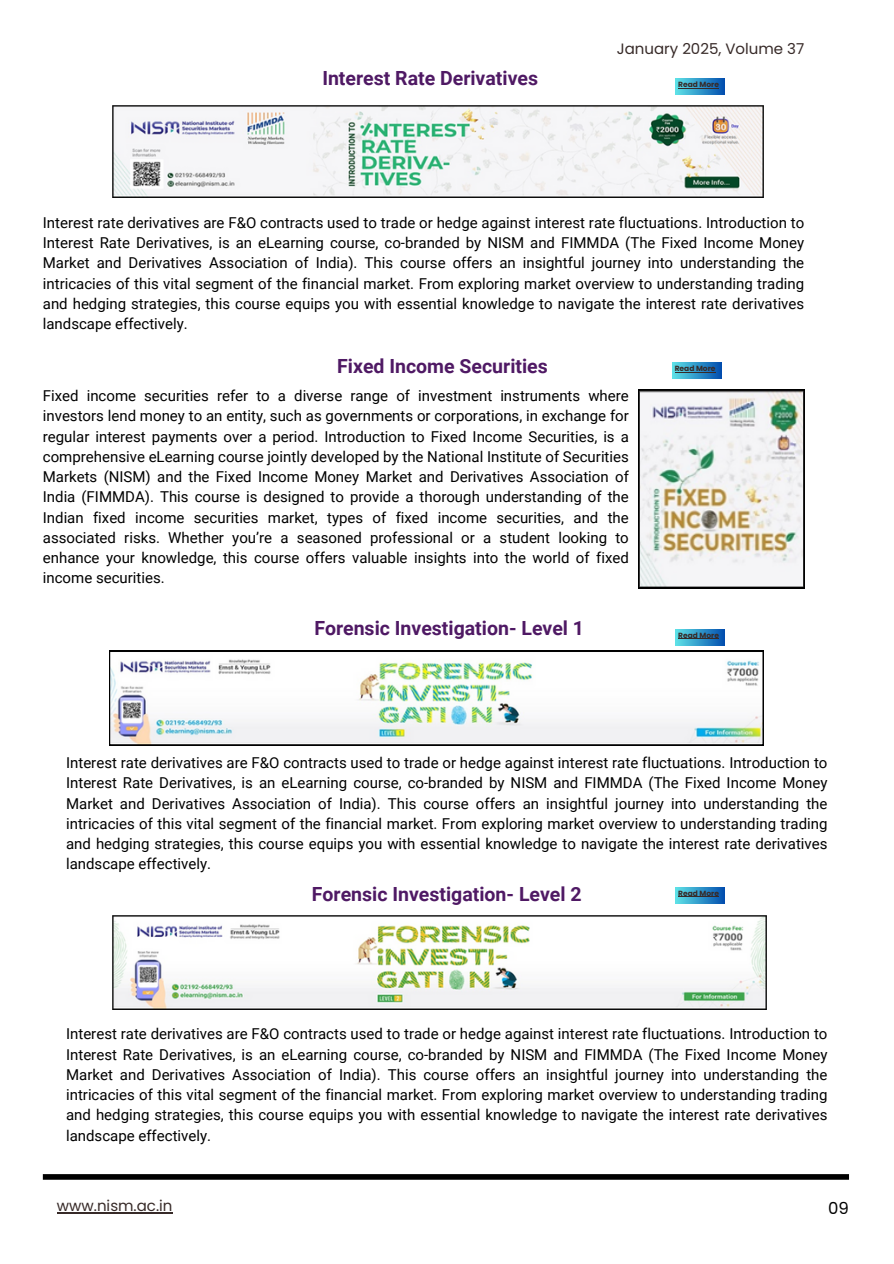
<style>
.page{position:relative;width:894px;height:1264px;background:#fff}
.page>*{position:absolute;margin:0;border:0;box-sizing:border-box;transform-origin:0 0}
.t1{font:700 19.5px "Roboto";color:#4f1964}
.t2{font:16.5px "Poppins";color:#000}
.t3{font:15px/20.2px "Roboto";color:#000;text-align:justify}
.t4{font:15px "Poppins";color:#372a28}
.t5{font:700 7.5px "Poppins";color:#372a28}
</style>
<div class="page">
<div style="left:43px;top:1174px;width:805px;height:5px;background:#000"></div>
<div style="left:675px;top:79px;width:49px;height:16px;background:linear-gradient(to right,#5fe3e7,#0451af)"></div>
<hr style="left:678px;top:88px;width:40px;height:1px;background:#372a28">
<div style="left:672px;top:363px;width:49px;height:16px;background:linear-gradient(to right,#5ee2e7,#034faf)"></div>
<hr style="left:674px;top:372px;width:41px;height:1px;background:#372a28">
<img style="left:112px;top:105px;width:651px;height:92px">
<svg style="left:638px;top:389px;width:165px;height:199px"></svg>
<img style="left:109px;top:651px;width:654px;height:94px">
<div style="left:675px;top:629px;width:49px;height:16px;background:linear-gradient(to right,#5fe3e7,#0451af)"></div>
<hr style="left:678px;top:638px;width:40px;height:1px;background:#372a28">
<img style="left:112px;top:915px;width:654px;height:94px">
<div style="left:675px;top:887px;width:49px;height:16px;background:linear-gradient(to right,#5fe3e7,#0451af)"></div>
<hr style="left:678px;top:896px;width:40px;height:1px;background:#372a28">
<hr style="left:57px;top:1212px;width:115px;height:1px;background:#372a28">
<h1 class="t1" style="left:322px;top:67px;width:217px">Interest Rate Derivatives</h1>
<h2 class="t4" style="left:616px;top:38px;width:189px">January 2025, Volume 37</h2>
<h2 class="t5" style="left:678px;top:79px;width:42px">Read More</h2>
<p class="t3" style="left:43px;top:213px;width:762px">Interest rate derivatives are F&amp;O contracts used to trade or hedge against interest rate fluctuations. Introduction to Interest Rate Derivatives, is an eLearning course, co-branded by NISM and FIMMDA (The Fixed Income Money Market and Derivatives Association of India). This course offers an insightful journey into understanding the intricacies of this vital segment of the financial market. From exploring market overview to understanding trading and hedging strategies, this course equips you with essential knowledge to navigate the interest rate derivatives landscape effectively.</p>
<h2 class="t1" style="left:337px;top:355px;width:212px">Fixed Income Securities</h2>
<p class="t3" style="left:43px;top:386px;width:587px">Fixed income securities refer to a diverse range of investment instruments where investors lend money to an entity, such as governments or corporations, in exchange for regular interest payments over a period. Introduction to Fixed Income Securities, is a comprehensive eLearning course jointly developed by the National Institute of Securities Markets (NISM) and the Fixed Income Money Market and Derivatives Association of India (FIMMDA). This course is designed to provide a thorough understanding of the Indian fixed income securities market, types of fixed income securities, and the associated risks. Whether you’re a seasoned professional or a student looking to enhance your knowledge, this course offers valuable insights into the world of fixed income securities.</p>
<h1 class="t1" style="left:314px;top:616px;width:271px">Forensic Investigation- Level 1</h1>
<h1 class="t5" style="left:674px;top:363px;width:42px">Read More</h1>
<p class="t5" style="left:678px;top:630px;width:42px">Read More</p>
<p class="t3" style="left:66px;top:752px;width:762px">Interest rate derivatives are F&amp;O contracts used to trade or hedge against interest rate fluctuations. Introduction to Interest Rate Derivatives, is an eLearning course, co-branded by NISM and FIMMDA (The Fixed Income Money Market and Derivatives Association of India). This course offers an insightful journey into understanding the intricacies of this vital segment of the financial market. From exploring market overview to understanding trading and hedging strategies, this course equips you with essential knowledge to navigate the interest rate derivatives landscape effectively.</p>
<p class="t1" style="left:312px;top:882px;width:271px">Forensic Investigation- Level 2</p>
<h1 class="t5" style="left:678px;top:887px;width:42px">Read More</h1>
<h2 class="t3" style="left:66px;top:1024px;width:762px">Interest rate derivatives are F&amp;O contracts used to trade or hedge against interest rate fluctuations. Introduction to Interest Rate Derivatives, is an eLearning course, co-branded by NISM and FIMMDA (The Fixed Income Money Market and Derivatives Association of India). This course offers an insightful journey into understanding the intricacies of this vital segment of the financial market. From exploring market overview to understanding trading and hedging strategies, this course equips you with essential knowledge to navigate the interest rate derivatives landscape effectively.</h2>
<p class="t4" style="left:57px;top:1195px;width:117px">www.nism.ac.in</p>
<p class="t2" style="left:828px;top:1196px;width:22px">09</p>
</div>
